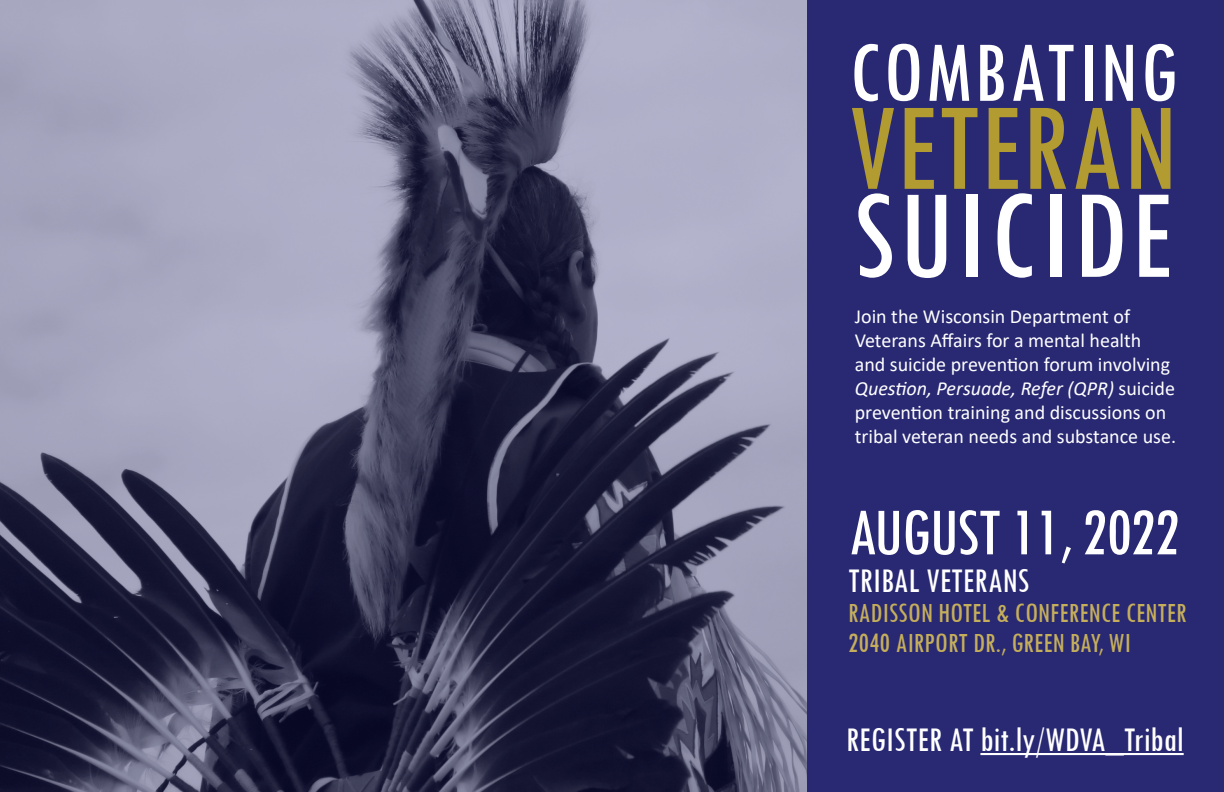
<style>
.page{position:relative;width:1224px;height:792px;background:#fff}
.page>*{position:absolute;margin:0;border:0;box-sizing:border-box;transform-origin:0 0}
.t1{font:condensed 132px "Tw Cen";letter-spacing:.02em;color:#fff}
.t2{font:condensed 130px "Tw Cen";color:#b29b30}
.t3{font:condensed 90px "Tw Cen";letter-spacing:.02em;color:#fff}
.t4{font:condensed 70px "Tw Cen";letter-spacing:-.02em;color:#fff}
.t5{font:condensed 36px "Tw Cen";color:#fff}
.t6{font:condensed 28.8px "Tw Cen";color:#c5ae5b}
.t7{font:20px/24px "Calibri";color:#fff}
.s1{font-style:italic}
</style>
<div class="page">
<div style="left:807px;top:0;width:417px;height:792px;background:#282873"></div>
<hr style="left:980px;top:753px;width:204px;height:2px;background:#fff">
<img style="left:0;top:0;width:806px;height:792px">
<p class="t3" style="left:849px;top:18px;width:330px">COMBATING</p>
<p class="t2" style="left:848px;top:70px;width:331px">VETERAN</p>
<p class="t1" style="left:853px;top:156px;width:321px">SUICIDE</p>
<p class="t7" style="left:855px;top:304px;width:323px">Join the Wisconsin Department of Veterans Affairs for a mental health and suicide prevention forum involving <span class="s1">Question, Persuade, Refer (QPR)</span> suicide prevention training and discussions on tribal veteran needs and substance use.</p>
<p class="t4" style="left:848px;top:490px;width:334px">AUGUST 11, 2022</p>
<p class="t5" style="left:848px;top:559px;width:183px">TRIBAL VETERANS</p>
<p class="t6" style="left:848px;top:596px;width:340px">RADISSON HOTEL &amp; CONFERENCE CENTER</p>
<p class="t6" style="left:848px;top:626px;width:285px">2040 AIRPORT DR., GREEN BAY, WI</p>
<p class="t5" style="left:846px;top:718px;width:339px">REGISTER AT bit.ly/WDVA_Tribal</p>
</div>
